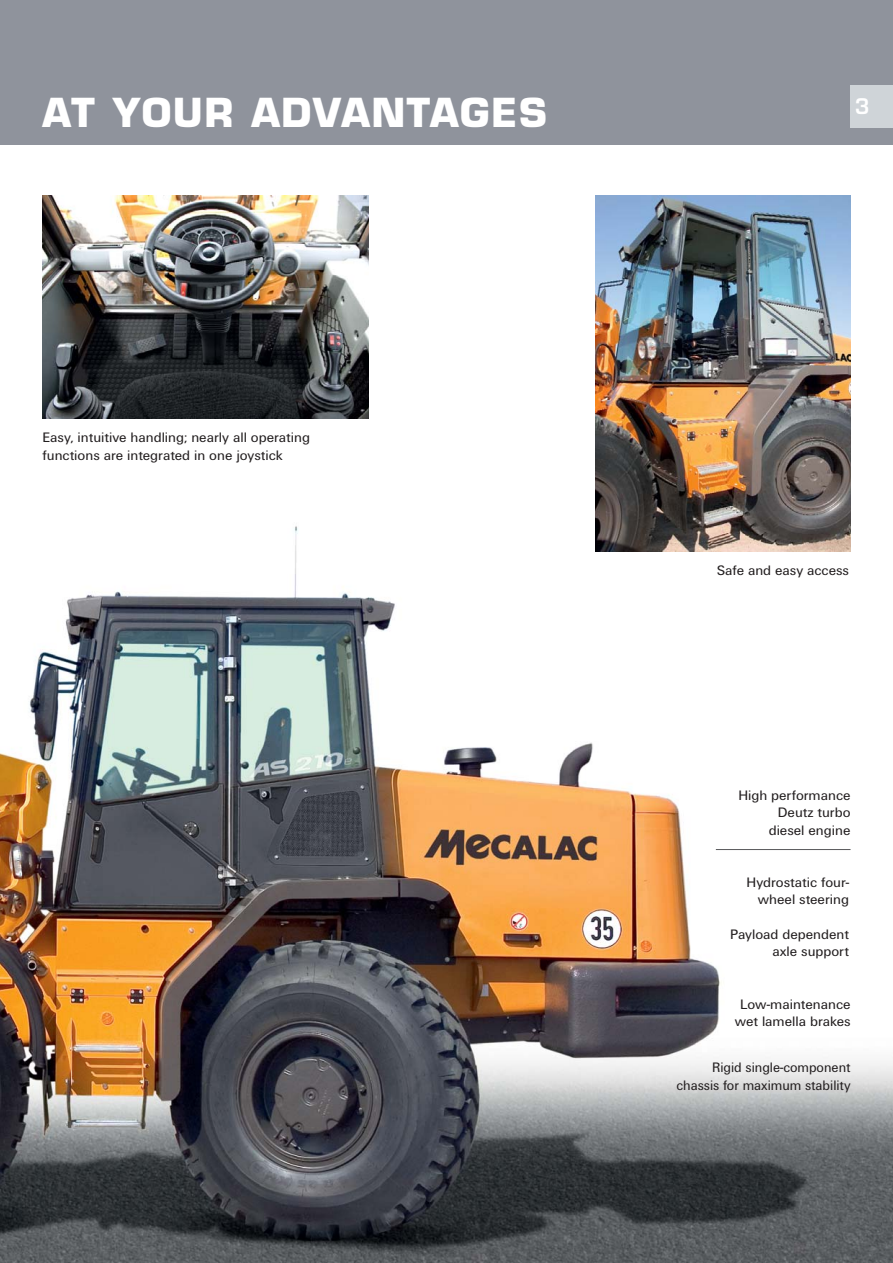
<style>
.page{position:relative;width:893px;height:1263px;background:#fff}
.page>*{position:absolute;margin:0;border:0;box-sizing:border-box;transform-origin:0 0}
.t1{font:700 39px "Eurostile";letter-spacing:.035em;color:#fff}
.t2{font:600 21px "Eurostile";color:#fff}
.t3{font:14.25px/17.2px "Unitus T";color:#231f20;text-align:right}
.t4{font:14.25px/17.2px "Unitus T";color:#231f20;text-align:right;scale:.95 1}
</style>
<div class="page">
<img style="left:0;top:506px;width:892px;height:757px">
<hr style="left:716px;top:849px;width:134px;height:1px;background:#58595b">
<div style="left:0;top:0;width:892px;height:145px;background:#8f939c"></div>
<div style="left:850px;top:85px;width:42px;height:43px;background:#cfd4d8"></div>
<img style="left:595px;top:196px;width:255px;height:355px">
<img style="left:43px;top:196px;width:325px;height:222px">
<h1 class="t1" style="left:43px;top:98px;width:506px">AT YOUR ADVANTAGES</h1>
<h2 class="t2" style="left:855px;top:98px;width:16px">3</h2>
<p class="t3" style="left:43px;top:430px;width:269px;text-align:left">Easy, intuitive handling; nearly all operating functions are integrated in one joystick</p>
<p class="t3" style="left:717px;top:562px;width:134px">Safe and easy access</p>
<p class="t3" style="left:738px;top:788px;width:114px">High performance<br>Deutz turbo diesel engine</p>
<p class="t3" style="left:746px;top:875px;width:104px">Hydrostatic four&shy;wheel steering</p>
<p class="t3" style="left:730px;top:927px;width:120px">Payload dependent axle support</p>
<p class="t3" style="left:735px;top:996px;width:117px;text-align:center">Low-maintenance wet lamella brakes</p>
<p class="t4" style="left:676px;top:1060px;width:185px">Rigid single-component chassis for maximum stability</p>
</div>
